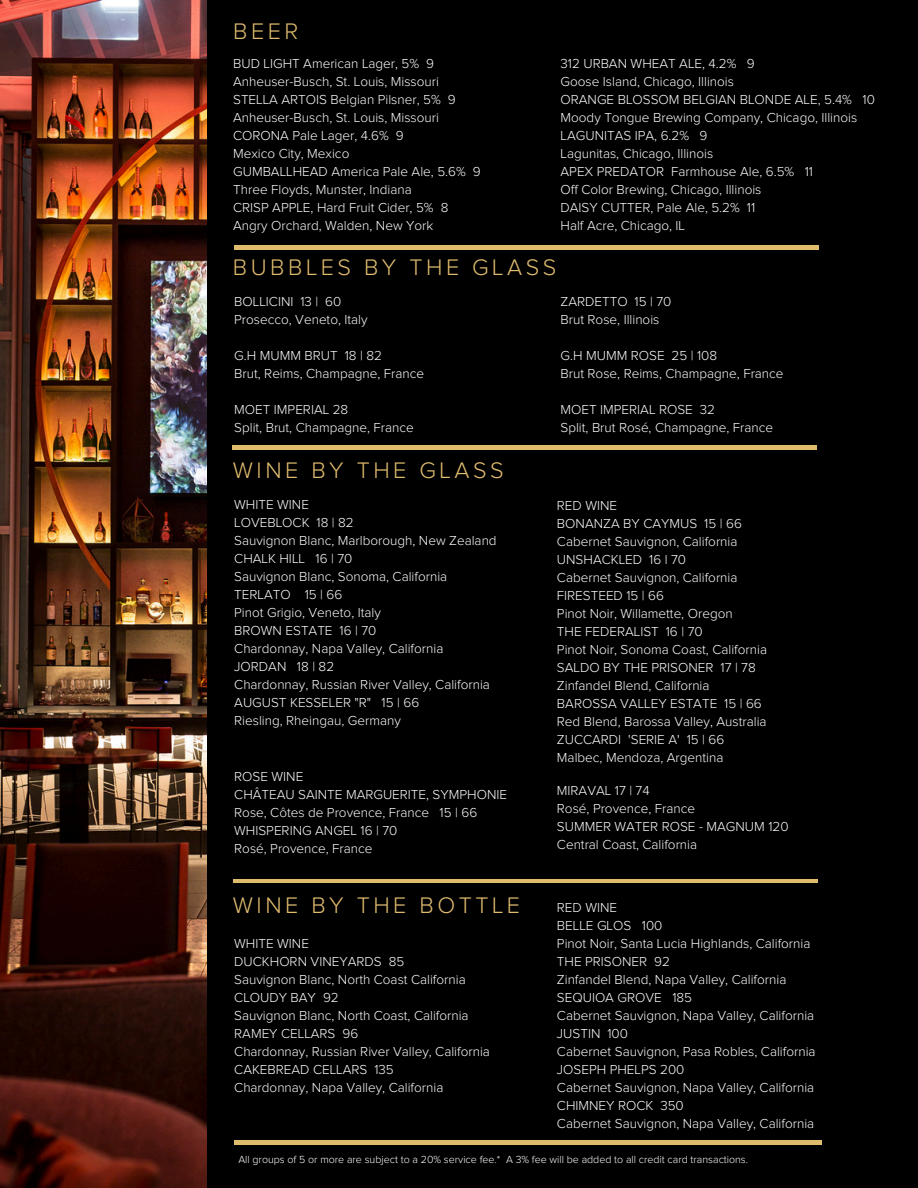
<style>
.page{position:relative;width:918px;height:1188px;background:#000}
.page>*{position:absolute;margin:0;border:0;box-sizing:border-box;transform-origin:0 0}
.t1{font:300 23.4px "Proxima Nova";letter-spacing:.15em;color:#dfbb6e}
.t2{font:300 13.5px/18px "Proxima Nova";color:#fff}
.t3{font:300 10.65px "Proxima Nova";color:#fff}
</style>
<div class="page">
<img style="left:0;top:0;width:207px;height:1188px">
<hr style="left:233px;top:879px;width:585px;height:4px;background:#dfbb6e">
<hr style="left:232px;top:446px;width:585px;height:3px;background:#dfbb6e">
<hr style="left:234px;top:246px;width:585px;height:3px;background:#dfbb6e">
<hr style="left:234px;top:1141px;width:588px;height:3px;background:#dfbb6e">
<h2 class="t1" style="left:233px;top:20px;width:67px">BEER</h2>
<h1 class="t2" style="left:233px;top:56px;width:249px">BUD LIGHT American Lager, 5% 9<br>Anheuser-Busch, St. Louis, Missouri<br>STELLA ARTOIS Belgian Pilsner, 5% 9<br>Anheuser-Busch, St. Louis, Missouri<br>CORONA Pale Lager, 4.6% 9<br>Mexico City, Mexico<br>GUMBALLHEAD America Pale Ale, 5.6% 9<br>Three Floyds, Munster, Indiana<br>CRISP APPLE, Hard Fruit Cider, 5% 8<br>Angry Orchard, Walden, New York</h1>
<h2 class="t2" style="left:561px;top:56px;width:316px">312 URBAN WHEAT ALE, 4.2% 9<br>Goose Island, Chicago, Illinois<br>ORANGE BLOSSOM BELGIAN BLONDE ALE, 5.4% 10<br>Moody Tongue Brewing Company, Chicago, Illinois LAGUNITAS IPA, 6.2% 9<br>Lagunitas, Chicago, Illinois<br>APEX PREDATOR Farmhouse Ale, 6.5% 11<br>Off Color Brewing, Chicago, Illinois<br>DAISY CUTTER, Pale Ale, 5.2% 11<br>Half Acre, Chicago, IL</h2>
<h2 class="t1" style="left:233px;top:257px;width:325px">BUBBLES BY THE GLASS</h2>
<h2 class="t2" style="left:234px;top:293px;width:135px">BOLLICINI 13 | 60<br>Prosecco, Veneto, Italy</h2>
<h2 class="t2" style="left:234px;top:347px;width:191px">G.H MUMM BRUT 18 | 82<br>Brut, Reims, Champagne, France</h2>
<h2 class="t2" style="left:234px;top:401px;width:181px">MOET IMPERIAL 28<br>Split, Brut, Champagne, France</h2>
<h2 class="t2" style="left:561px;top:293px;width:112px">ZARDETTO 15 | 70<br>Brut Rose, Illinois</h2>
<h2 class="t2" style="left:561px;top:347px;width:225px">G.H MUMM ROSE 25 | 108<br>Brut Rose, Reims, Champagne, France</h2>
<p class="t2" style="left:561px;top:401px;width:214px">MOET IMPERIAL ROSE 32<br>Split, Brut Rosé, Champagne, France</p>
<h2 class="t1" style="left:233px;top:460px;width:272px">WINE BY THE GLASS</h2>
<h1 class="t2" style="left:234px;top:496px;width:264px">WHITE WINE<br>LOVEBLOCK 18 | 82<br>Sauvignon Blanc, Marlborough, New Zealand<br>CHALK HILL 16 | 70<br>Sauvignon Blanc, Sonoma, California<br>TERLATO 15 | 66<br>Pinot Grigio, Veneto, Italy<br>BROWN ESTATE 16 | 70<br>Chardonnay, Napa Valley, California<br>JORDAN 18 | 82<br>Chardonnay, Russian River Valley, California<br>AUGUST KESSELER "R" 15 | 66<br>Riesling, Rheingau, Germany</h1>
<h2 class="t2" style="left:234px;top:769px;width:274px">ROSE WINE<br>CHÂTEAU SAINTE MARGUERITE, SYMPHONIE<br>Rose, Côtes de Provence, France 15 | 66<br>WHISPERING ANGEL 16 | 70<br>Rosé, Provence, France</h2>
<h2 class="t1" style="left:233px;top:895px;width:289px">WINE BY THE BOTTLE</h2>
<p class="t2" style="left:234px;top:935px;width:257px">WHITE WINE<br>DUCKHORN VINEYARDS 85<br>Sauvignon Blanc, North Coast California<br>CLOUDY BAY 92<br>Sauvignon Blanc, North Coast, California<br>RAMEY CELLARS 96<br>Chardonnay, Russian River Valley, California<br>CAKEBREAD CELLARS 135<br>Chardonnay, Napa Valley, California</p>
<p class="t2" style="left:557px;top:497px;width:212px">RED WINE<br>BONANZA BY CAYMUS 15 | 66<br>Cabernet Sauvignon, California<br>UNSHACKLED 16 l 70<br>Cabernet Sauvignon, California<br>FIRESTEED 15 | 66<br>Pinot Noir, Willamette, Oregon<br>THE FEDERALIST 16 | 70<br>Pinot Noir, Sonoma Coast, California<br>SALDO BY THE PRISONER 17 | 78<br>Zinfandel Blend, California<br>BAROSSA VALLEY ESTATE 15 | 66<br>Red Blend, Barossa Valley, Australia<br>ZUCCARDI 'SERIE A' 15 | 66<br>Malbec, Mendoza, Argentina</p>
<h2 class="t2" style="left:557px;top:782px;width:233px">MIRAVAL 17 | 74<br>Rosé, Provence, France<br>SUMMER WATER ROSE - MAGNUM 120<br>Central Coast, California</h2>
<h1 class="t2" style="left:557px;top:899px;width:260px">RED WINE<br>BELLE GLOS 100<br>Pinot Noir, Santa Lucia Highlands, California<br>THE PRISONER 92<br>Zinfandel Blend, Napa Valley, California<br>SEQUIOA GROVE 185<br>Cabernet Sauvignon, Napa Valley, California<br>JUSTIN 100<br>Cabernet Sauvignon, Pasa Robles, California<br>JOSEPH PHELPS 200<br>Cabernet Sauvignon, Napa Valley, California<br>CHIMNEY ROCK 350<br>Cabernet Sauvignon, Napa Valley, California</h1>
<h1 class="t3" style="left:238px;top:1155px;width:511px">All groups of 5 or more are subject to a 20% service fee.* A 3% fee will be added to all credit card transactions.</h1>
</div>
